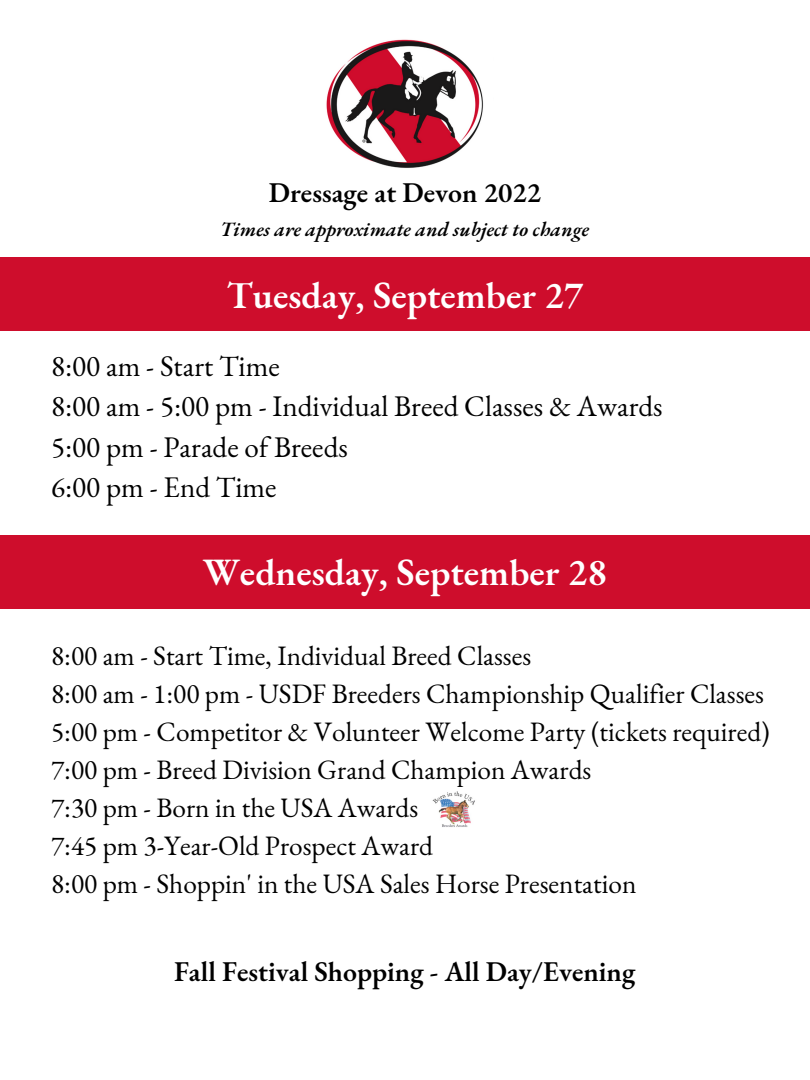
<style>
.page{position:relative;width:810px;height:1080px;background:#fff}
.page>*{position:absolute;margin:0;border:0;box-sizing:border-box;transform-origin:0 0}
.t1{font:600 37.75px "EB Garamond";color:#fff}
.t2{font:29.12px/40.5px "EB Garamond";color:#000}
.t3{font:600 27.88px "EB Garamond";color:#000}
.t4{font:27.31px/38px "EB Garamond";color:#000}
.t5{font:italic 600 20.12px "EB Garamond";color:#000}
</style>
<div class="page">
<img style="left:326px;top:39px;width:157px;height:129px">
<div style="left:0;top:258px;width:810px;height:73px;background:#ce0d2c"></div>
<div style="left:0;top:535px;width:810px;height:74px;background:#ce0d2c"></div>
<img style="left:432px;top:791px;width:43px;height:36px">
<p class="t3" style="left:269px;top:174px;width:274px">Dressage at Devon 2022</p>
<p class="t5" style="left:220px;top:215px;width:370px">Times are approximate and subject to change</p>
<h1 class="t1" style="left:227px;top:270px;width:358px">Tuesday, September 27</h1>
<p class="t2" style="left:51px;top:345px;width:613px">8:00 am - Start Time<br>8:00 am - 5:00 pm - Individual Breed Classes &amp; Awards<br>5:00 pm - Parade of Breeds<br>6:00 pm - End Time</p>
<h1 class="t1" style="left:203px;top:547px;width:405px">Wednesday, September 28</h1>
<p class="t4" style="left:51px;top:636px;width:720px">8:00 am - Start Time, Individual Breed Classes<br>8:00 am - 1:00 pm - USDF Breeders Championship Qualifier Classes 5:00 pm - Competitor &amp; Volunteer Welcome Party (tickets required)<br>7:00 pm - Breed Division Grand Champion Awards<br>7:30 pm - Born in the USA Awards<br>7:45 pm 3-Year-Old Prospect Award<br>8:00 pm - Shoppin' in the USA Sales Horse Presentation</p>
<p class="t3" style="left:174px;top:953px;width:463px">Fall Festival Shopping - All Day/Evening</p>
</div>
